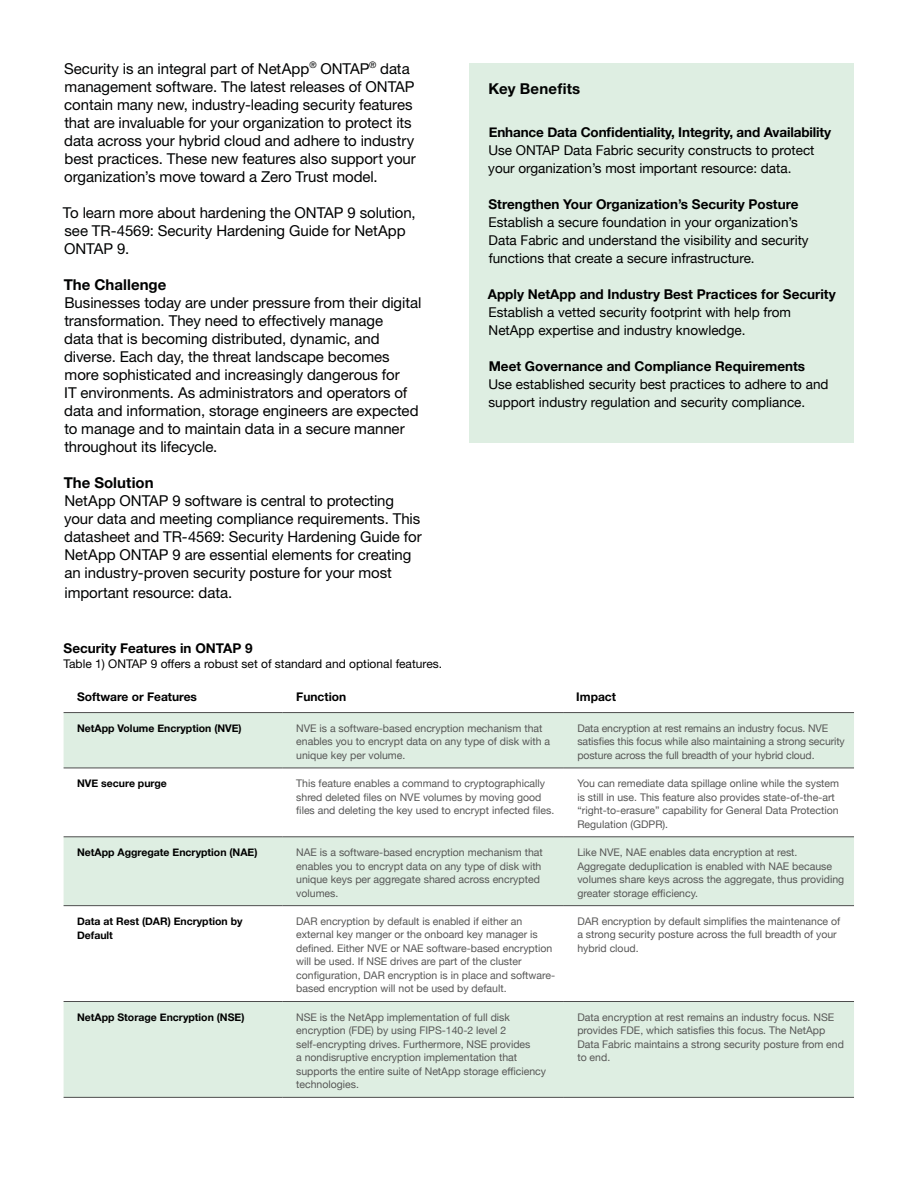
<style>
.page{position:relative;width:918px;height:1188px;background:#fff}
.page>*{position:absolute;margin:0;border:0;box-sizing:border-box;transform-origin:0 0}
.t1{font:15px/18px "Helvetica Neue LT Std";letter-spacing:-.005em;color:#010202}
.t2{font:700 15px "Helvetica Neue LT Std";letter-spacing:.005em;color:#010202}
.t3{font:13.5px/18px "Helvetica Neue";color:#000}
.t4{font:700 13.5px "Helvetica Neue";color:#000}
.t5{font:700 13.5px "Helvetica Neue LT Std";color:#000}
.t6{font:12px "Helvetica Neue LT Std";color:#000}
.t7{font:700 12px "Helvetica Neue LT Std";color:#000}
.t8{font:10.5px/13.5px "Helvetica Neue";color:#575756}
.t9{font:700 10.5px/13.5px "Helvetica Neue";color:#000}
</style>
<div class="page">
<div style="left:470px;top:64px;width:384px;height:379px;background:#deeee2"></div>
<svg style="left:64px;top:713px;width:790px;height:384px;fill:#deeee2"></svg>
<hr style="left:64px;top:712px;width:219px;height:1px;background:#4d4d4d">
<hr style="left:283px;top:712px;width:281px;height:1px;background:#4d4d4d">
<hr style="left:564px;top:712px;width:290px;height:1px;background:#4d4d4d">
<hr style="left:64px;top:768px;width:219px;height:1px;background:#4d4d4d">
<hr style="left:283px;top:768px;width:281px;height:1px;background:#4d4d4d">
<hr style="left:564px;top:768px;width:290px;height:1px;background:#4d4d4d">
<hr style="left:64px;top:837px;width:219px;height:1px;background:#4d4d4d">
<hr style="left:283px;top:837px;width:281px;height:1px;background:#4d4d4d">
<hr style="left:564px;top:837px;width:290px;height:1px;background:#4d4d4d">
<hr style="left:64px;top:905px;width:219px;height:1px;background:#4d4d4d">
<hr style="left:283px;top:905px;width:281px;height:1px;background:#4d4d4d">
<hr style="left:564px;top:905px;width:290px;height:1px;background:#4d4d4d">
<hr style="left:64px;top:1001px;width:219px;height:1px;background:#4d4d4d">
<hr style="left:283px;top:1001px;width:281px;height:1px;background:#4d4d4d">
<hr style="left:564px;top:1001px;width:290px;height:1px;background:#4d4d4d">
<hr style="left:64px;top:1097px;width:219px;height:1px;background:#4d4d4d">
<hr style="left:283px;top:1097px;width:281px;height:1px;background:#4d4d4d">
<hr style="left:564px;top:1097px;width:290px;height:1px;background:#4d4d4d">
<p class="t1" style="left:64px;top:60px;width:353px">Security is an integral part of NetApp<sup>®</sup> ONTAP<sup>®</sup> data management software. The latest releases of ONTAP contain many new, industry-leading security features that are invaluable for your organization to protect its data across your hybrid cloud and adhere to industry best practices. These new features also support your organization’s move toward a Zero Trust model.</p>
<h1 class="t1" style="left:63px;top:204px;width:354px">To learn more about hardening the ONTAP 9 solution, see TR-4569: Security Hardening Guide for NetApp<br>ONTAP 9.</h1>
<h1 class="t2" style="left:64px;top:276px;width:104px">The Challenge</h1>
<p class="t1" style="left:64px;top:294px;width:359px">Businesses today are under pressure from their digital transformation. They need to effectively manage<br>data that is becoming distributed, dynamic, and diverse. Each day, the threat landscape becomes more sophisticated and increasingly dangerous for<br>IT environments. As administrators and operators of data and information, storage engineers are expected to manage and to maintain data in a secure manner throughout its lifecycle.</p>
<h1 class="t2" style="left:64px;top:474px;width:92px">The Solution</h1>
<p class="t1" style="left:64px;top:492px;width:359px">NetApp ONTAP 9 software is central to protecting your data and meeting compliance requirements. This datasheet and TR-4569: Security Hardening Guide for NetApp ONTAP 9 are essential elements for creating an industry-proven security posture for your most</p>
<h1 class="t1" style="left:65px;top:583px;width:169px">important resource: data.</h1>
<h1 class="t2" style="left:489px;top:79px;width:93px">Key Benefits</h1>
<p class="t4" style="left:489px;top:121px;width:344px">Enhance Data Confidentiality, Integrity, and Availability</p>
<p class="t3" style="left:488px;top:142px;width:328px">Use ONTAP Data Fabric security constructs to protect your organization’s most important resource: data.</p>
<p class="t4" style="left:489px;top:193px;width:311px">Strengthen Your Organization’s Security Posture</p>
<p class="t3" style="left:489px;top:214px;width:322px">Establish a secure foundation in your organization’s<br>Data Fabric and understand the visibility and security functions that create a secure infrastructure.</p>
<p class="t4" style="left:488px;top:283px;width:349px">Apply NetApp and Industry Best Practices for Security</p>
<p class="t3" style="left:489px;top:304px;width:304px">Establish a vetted security footprint with help from<br>NetApp expertise and industry knowledge.</p>
<p class="t4" style="left:489px;top:355px;width:318px">Meet Governance and Compliance Requirements</p>
<p class="t3" style="left:488px;top:376px;width:342px">Use established security best practices to adhere to and support industry regulation and security compliance.</p>
<p class="t5" style="left:64px;top:640px;width:191px">Security Features in ONTAP 9</p>
<p class="t6" style="left:64px;top:657px;width:380px">Table 1) ONTAP 9 offers a robust set of standard and optional features.</p>
<p class="t7" style="left:77px;top:690px;width:122px">Software or Features</p>
<p class="t7" style="left:296px;top:690px;width:52px">Function</p>
<p class="t7" style="left:576px;top:690px;width:41px">Impact</p>
<p class="t9" style="left:77px;top:722px;width:166px">NetApp Volume Encryption (NVE)</p>
<p class="t8" style="left:296px;top:722px;width:255px">NVE is a software-based encryption mechanism that enables you to encrypt data on any type of disk with a unique key per volume.</p>
<p class="t8" style="left:577px;top:722px;width:269px">Data encryption at rest remains an industry focus. NVE satisfies this focus while also maintaining a strong security posture across the full breadth of your hybrid cloud.</p>
<p class="t9" style="left:77px;top:777px;width:91px">NVE secure purge</p>
<p class="t8" style="left:296px;top:777px;width:260px">This feature enables a command to cryptographically shred deleted files on NVE volumes by moving good files and deleting the key used to encrypt infected files.</p>
<p class="t8" style="left:577px;top:777px;width:263px">You can remediate data spillage online while the system is still in use. This feature also provides state-of-the-art “right-to-erasure” capability for General Data Protection Regulation (GDPR).</p>
<p class="t9" style="left:77px;top:846px;width:182px">NetApp Aggregate Encryption (NAE)</p>
<p class="t8" style="left:296px;top:846px;width:248px">NAE is a software-based encryption mechanism that enables you to encrypt data on any type of disk with unique keys per aggregate shared across encrypted volumes.</p>
<p class="t8" style="left:577px;top:846px;width:268px">Like NVE, NAE enables data encryption at rest.<br>Aggregate deduplication is enabled with NAE because volumes share keys across the aggregate, thus providing greater storage efficiency.</p>
<p class="t9" style="left:77px;top:915px;width:167px">Data at Rest (DAR) Encryption by<br>Default</p>
<p class="t8" style="left:296px;top:915px;width:261px">DAR encryption by default is enabled if either an external key manger or the onboard key manager is defined. Either NVE or NAE software-based encryption will be used. If NSE drives are part of the cluster configuration, DAR encryption is in place and software&shy;based encryption will not be used by default.</p>
<p class="t8" style="left:577px;top:915px;width:264px">DAR encryption by default simplifies the maintenance of a strong security posture across the full breadth of your hybrid cloud.</p>
<p class="t9" style="left:77px;top:1011px;width:169px">NetApp Storage Encryption (NSE)</p>
<p class="t8" style="left:296px;top:1011px;width:251px">NSE is the NetApp implementation of full disk encryption (FDE) by using FIPS-140-2 level 2 self-encrypting drives. Furthermore, NSE provides<br>a nondisruptive encryption implementation that supports the entire suite of NetApp storage efficiency technologies.</p>
<p class="t8" style="left:577px;top:1011px;width:268px">Data encryption at rest remains an industry focus. NSE provides FDE, which satisfies this focus. The NetApp Data Fabric maintains a strong security posture from end to end.</p>
</div>
